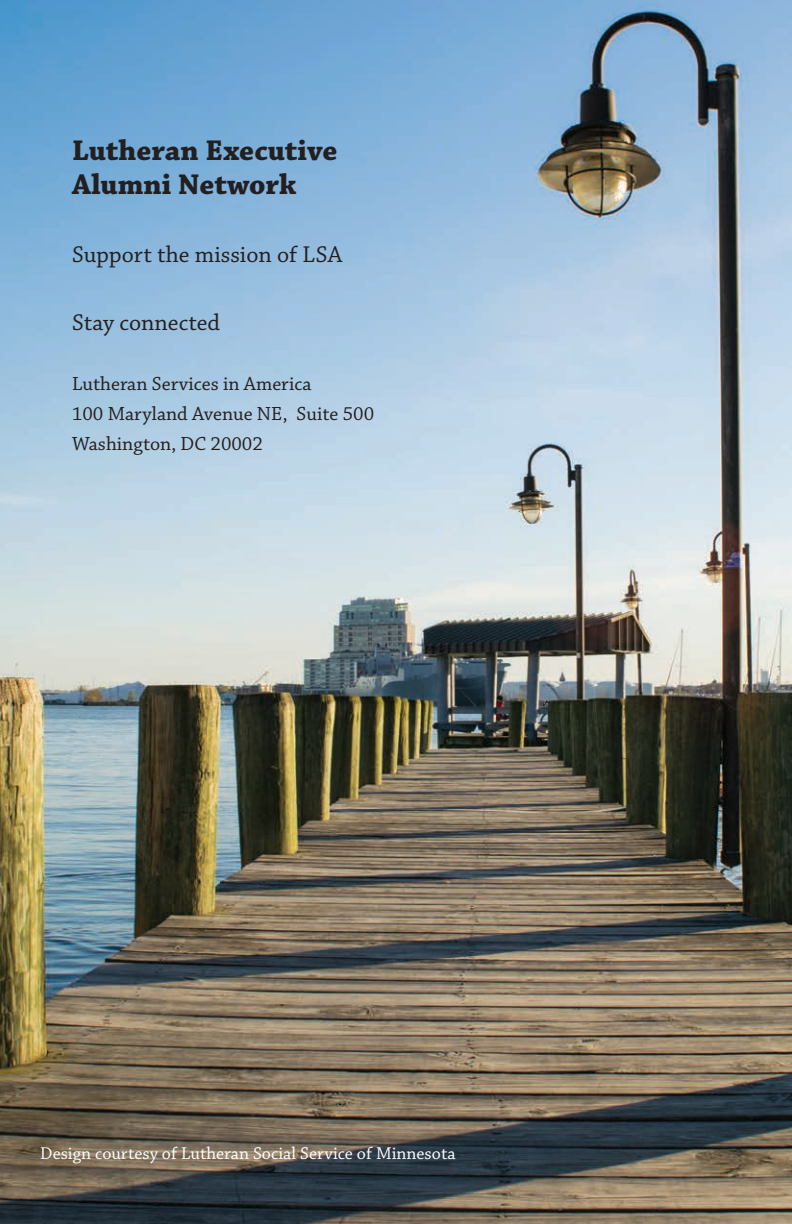
<style>
.page{position:relative;width:792px;height:1224px;background:#fff}
.page>*{position:absolute;margin:0;border:0;box-sizing:border-box;transform-origin:0 0}
.t1{font:700 30px/34px "Chaparral Pro";color:#231f20}
.t2{font:24px "Chaparral Pro";color:#231f20}
.t3{font:20px/30px "Chaparral Pro";color:#231f20}
.t4{font:18px "Chaparral Pro";color:#fff}
</style>
<div class="page">
<img style="left:0;top:0;width:792px;height:1224px">
<h1 class="t1" style="left:72px;top:134px;width:267px">Lutheran Executive<br>Alumni Network</h1>
<p class="t2" style="left:72px;top:241px;width:272px">Support the mission of LSA</p>
<p class="t2" style="left:72px;top:309px;width:150px">Stay connected</p>
<p class="t3" style="left:72px;top:369px;width:304px">Lutheran Services in America<br>100 Maryland Avenue NE, Suite 500<br>Washington, DC 20002</p>
<p class="t4" style="left:40px;top:1143px;width:417px">Design courtesy of Lutheran Social Service of Minnesota</p>
</div>
